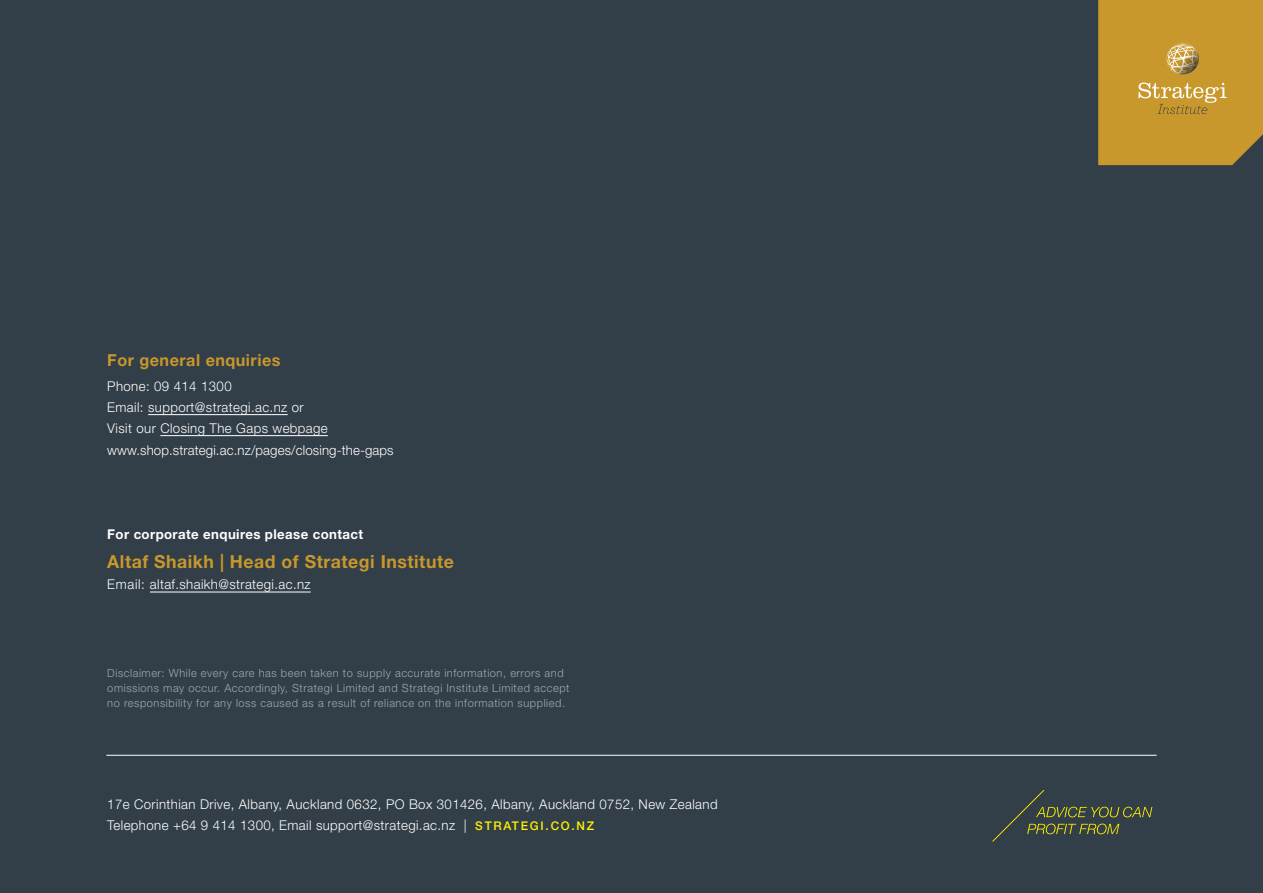
<style>
.page{position:relative;width:1263px;height:893px;background:#323e48}
.page>*{position:absolute;margin:0;border:0;box-sizing:border-box;transform-origin:0 0}
.Body_Copy{font:700 18px "Helvetica Neue LT Std";letter-spacing:.03em;color:#c8982c}
.t1{font:700 16.5px "Helvetica Neue LT Std";letter-spacing:.03em;color:#c8982c}
.Body_Copy-2{font:300 13.5px "Helvetica Neue LT Std";letter-spacing:.03em;color:#fff}
.Body_Copy-3{font:300 13.5px "Helvetica Neue LT Std";letter-spacing:.01em;color:#fff}
.Body_Copy-4{font:700 13.5px "Helvetica Neue LT Std";letter-spacing:.03em;color:#fff}
.Body_Copy-5{font:300 11.25px/15px "Helvetica Neue LT Std";letter-spacing:.05em;color:#a2a9ad}
.s1{font-weight:500;font-size:12px;color:#fff200}
</style>
<div class="page">
<hr style="left:148px;top:414px;width:140px;height:1px;background:#fff">
<hr style="left:160px;top:435px;width:168px;height:1px;background:#fff">
<hr style="left:150px;top:592px;width:161px;height:1px;background:#fff">
<svg style="left:1098px;top:0;width:165px;height:165px;background:#c59832"></svg>
<hr style="left:106px;top:755px;width:1051px;height:1px;background:#fff">
<svg style="left:992px;top:790px;width:161px;height:51px"></svg>
<p class="t1" style="left:107px;top:350px;width:175px">For general enquiries</p>
<p class="Body_Copy-2" style="left:107px;top:378px;width:126px">Phone: 09 414 1300</p>
<p class="Body_Copy-2" style="left:107px;top:399px;width:198px">Email: support@strategi.ac.nz or</p>
<p class="Body_Copy-2" style="left:107px;top:420px;width:222px">Visit our Closing The Gaps webpage</p>
<p class="Body_Copy-3" style="left:107px;top:442px;width:288px">www.shop.strategi.ac.nz/pages/closing-the-gaps</p>
<p class="Body_Copy-4" style="left:107px;top:526px;width:257px">For corporate enquires please contact</p>
<p class="Body_Copy" style="left:107px;top:551px;width:348px">Altaf Shaikh | Head of Strategi Institute</p>
<p class="Body_Copy-2" style="left:107px;top:576px;width:205px">Email: altaf.shaikh@strategi.ac.nz</p>
<p class="Body_Copy-5" style="left:107px;top:666px;width:464px">Disclaimer: While every care has been taken to supply accurate information, errors and omissions may occur. Accordingly, Strategi Limited and Strategi Institute Limited accept no responsibility for any loss caused as a result of reliance on the information supplied.</p>
<p class="Body_Copy-2" style="left:107px;top:796px;width:612px">17e Corinthian Drive, Albany, Auckland 0632, PO Box 301426, Albany, Auckland 0752, New Zealand</p>
<p class="Body_Copy-2" style="left:107px;top:817px;width:488px">Telephone +64 9 414 1300, Email support@strategi.ac.nz | <span class="s1">STRATEGI.CO.NZ</span></p>
</div>
